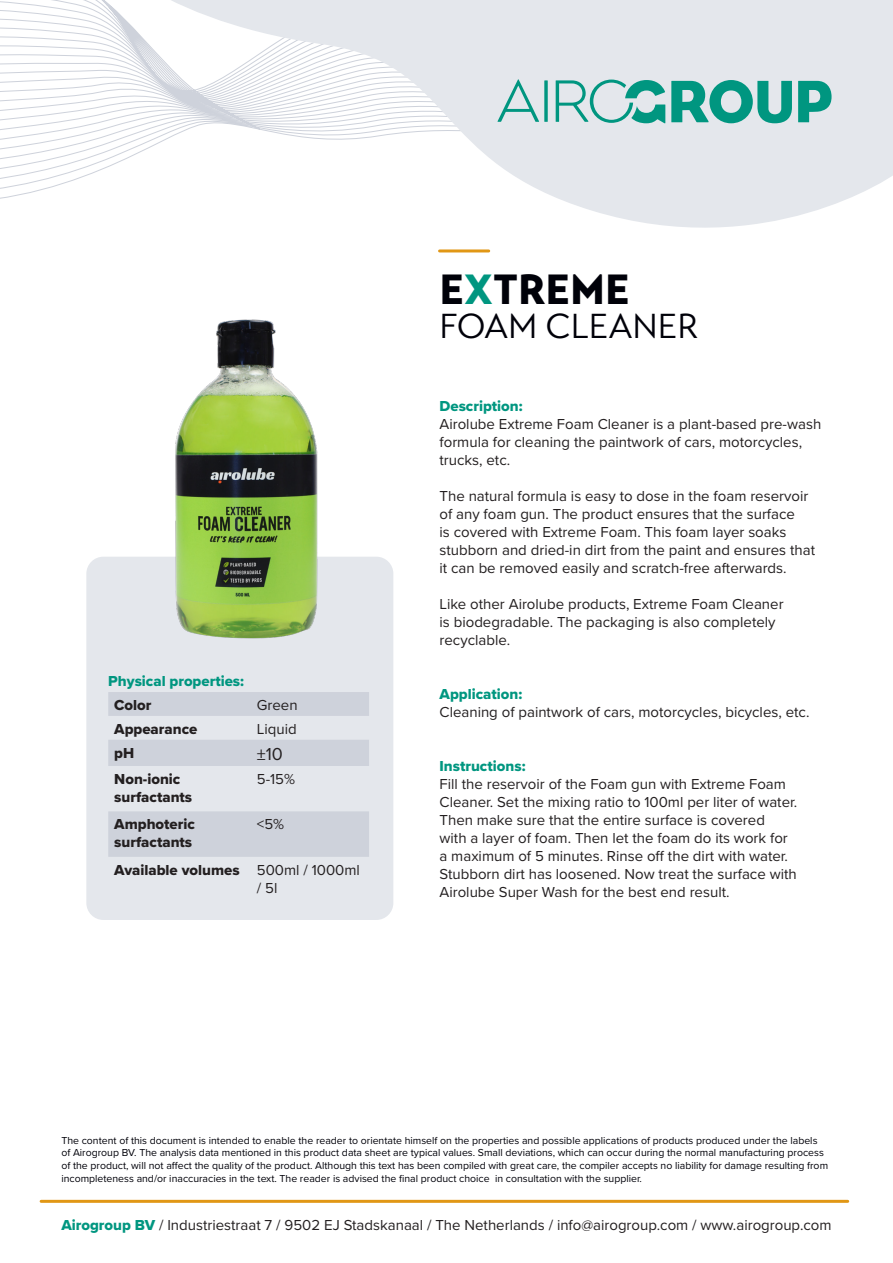
<style>
.page{position:relative;width:893px;height:1263px;background:#fff}
.page>*{position:absolute;margin:0;border:0;box-sizing:border-box;transform-origin:0 0}
.t1{font:900 42px "Transat Text";color:#000109}
.t2{font:34.5px "Transat Text Standard";color:#000109}
.t3{font:18px "Proxima Nova";color:#231f20}
.t4{font:15px/18px "Proxima Nova";color:#231f20}
.t5{font:15px/18px "Proxima Nova Extrabld";color:#231f20}
.t6{font:15px "Proxima Nova Extrabld";color:#009680}
.t7{font:10.5px/12.6px "Proxima Nova";color:#000109}
.s1{color:#009680}
.s2{font-family:"Proxima Nova Extrabld";color:#009680}
</style>
<div class="page">
<svg style="left:0;top:0;width:86px;height:199px"></svg>
<svg style="left:86px;top:0;width:807px;height:253px;fill:#e4e7ec"></svg>
<svg style="left:671px;top:80px;width:121px;height:43px;background:#5ab6aa"></svg>
<svg style="left:798px;top:81px;width:33px;height:41px"></svg>
<svg style="left:497px;top:79px;width:42px;height:43px;background:#b7d7d6"></svg>
<svg style="left:544px;top:80px;width:4px;height:42px"></svg>
<svg style="left:556px;top:80px;width:109px;height:43px;background:#97cbc7"></svg>
<hr style="left:41px;top:1200px;width:807px;height:3px;background:#e19715">
<hr style="left:440px;top:249px;width:49px;height:3px;background:#e19715">
<div style="left:86px;top:557px;width:307px;height:363px;background:#e4e7ec;border-radius:17px"></div>
<svg style="left:108px;top:692px;width:261px;height:165px"></svg>
<img style="left:175px;top:319px;width:143px;height:320px">
<p class="t1" style="left:440px;top:263px;width:192px">E<span class="s1">X</span>TREME</p>
<p class="t2" style="left:440px;top:306px;width:260px">FOAM CLEANER</p>
<p class="t6" style="left:108px;top:670px;width:137px">Physical properties:</p>
<p class="t5" style="left:114px;top:696px;width:39px">Color</p>
<p class="t4" style="left:257px;top:695px;width:42px">Green</p>
<p class="t5" style="left:114px;top:719px;width:85px">Appearance</p>
<p class="t4" style="left:257px;top:719px;width:41px">Liquid</p>
<p class="t5" style="left:114px;top:743px;width:21px">pH</p>
<p class="t3" style="left:257px;top:740px;width:28px">±10</p>
<p class="t5" style="left:114px;top:770px;width:79px">Non-ionic surfactants</p>
<p class="t4" style="left:257px;top:769px;width:40px">5-15%</p>
<p class="t5" style="left:114px;top:815px;width:82px">Amphoteric surfactants</p>
<p class="t4" style="left:257px;top:815px;width:29px">&lt;5%</p>
<p class="t5" style="left:114px;top:860px;width:127px">Available volumes</p>
<p class="t4" style="left:257px;top:860px;width:105px">500ml / 1000ml / 5l</p>
<p class="t6" style="left:440px;top:395px;width:85px">Description:</p>
<p class="t4" style="left:440px;top:415px;width:383px">Airolube Extreme Foam Cleaner is a plant-based pre-wash formula for cleaning the paintwork of cars, motorcycles, trucks, etc.</p>
<p class="t4" style="left:440px;top:487px;width:377px">The natural formula is easy to dose in the foam reservoir of any foam gun. The product ensures that the surface<br>is covered with Extreme Foam. This foam layer soaks stubborn and dried-in dirt from the paint and ensures that it can be removed easily and scratch-free afterwards.</p>
<p class="t4" style="left:440px;top:595px;width:346px">Like other Airolube products, Extreme Foam Cleaner is biodegradable. The packaging is also completely recyclable.</p>
<p class="t6" style="left:440px;top:683px;width:84px">Application:</p>
<p class="t4" style="left:440px;top:703px;width:371px">Cleaning of paintwork of cars, motorcycles, bicycles, etc.</p>
<p class="t6" style="left:440px;top:755px;width:88px">Instructions:</p>
<p class="t4" style="left:440px;top:775px;width:359px">Fill the reservoir of the Foam gun with Extreme Foam Cleaner. Set the mixing ratio to 100ml per liter of water.<br>Then make sure that the entire surface is covered<br>with a layer of foam. Then let the foam do its work for a maximum of 5 minutes. Rinse off the dirt with water.<br>Stubborn dirt has loosened. Now treat the surface with Airolube Super Wash for the best end result.</p>
<p class="t7" style="left:61px;top:1133px;width:768px">The content of this document is intended to enable the reader to orientate himself on the properties and possible applications of products produced under the labels of Airogroup BV. The analysis data mentioned in this product data sheet are typical values. Small deviations, which can occur during the normal manufacturing process of the product, will not affect the quality of the product. Although this text has been compiled with great care, the compiler accepts no liability for damage resulting from incompleteness and/or inaccuracies in the text. The reader is advised the final product choice in consultation with the supplier.</p>
<p class="t4" style="left:61px;top:1215px;width:772px"><span class="s2">Airogroup BV</span> / Industriestraat 7 / 9502 EJ Stadskanaal / The Netherlands / info@airogroup.com / www.airogroup.com</p>
</div>
